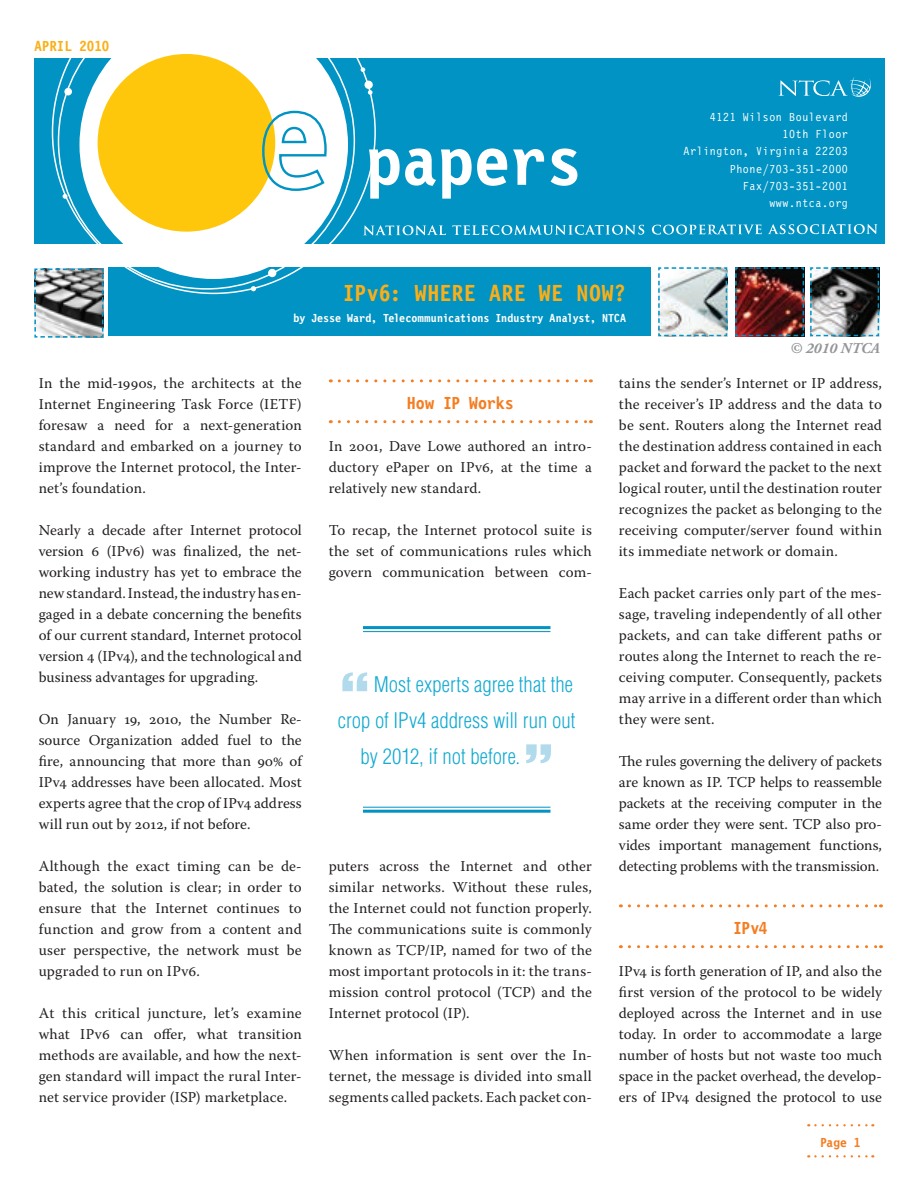
<style>
.page{position:relative;width:918px;height:1188px;background:#fff}
.page>*{position:absolute;margin:0;border:0;box-sizing:border-box;transform-origin:0 0}
.t1{font:700 72px "Letter Gothic 12 Pitch BT";color:#fff}
.t2{font:700 24px "Letter Gothic 12 Pitch BT";letter-spacing:.015em;color:#faaf18}
.t3{font:300 condensed 21px "Helvetica";color:#14aad1}
.t4{font:700 18px "Letter Gothic 12 Pitch BT";letter-spacing:-.01em;color:#f47d21}
.t5{font:15px/21px "Warnock Pro";letter-spacing:.01em;color:#231f20;text-align:justify}
.t6{font:italic 700 15px "Adobe Garamond Pro";color:#939598}
.t7{font:700 15px "Letter Gothic 12 Pitch BT";color:#faaf18}
.t8{font:700 13.5px "Letter Gothic 12 Pitch BT";color:#f47d21}
.t9{font:12px/17.2px "Letter Gothic 12 Pitch BT";letter-spacing:.05em;color:#fff;text-align:right}
.t10{font:700 12px "Letter Gothic 12 Pitch BT";letter-spacing:-.005em;color:#fff}
.s1{font-family:"Warnock Pro";font-weight:400;font-stretch:normal;font-size:15px;color:#0093c3}
</style>
<div class="page">
<svg style="left:815px;top:1124px;width:58px;height:2px"></svg>
<svg style="left:815px;top:1155px;width:58px;height:2px"></svg>
<div style="left:109px;top:267px;width:542px;height:69px;background:#0093c3"></div>
<div style="left:34px;top:58px;width:851px;height:186px;background:#0093c3"></div>
<svg style="left:34px;top:268px;width:70px;height:70px;background:#8e9698"></svg>
<svg style="left:658px;top:267px;width:70px;height:70px"></svg>
<svg style="left:778px;top:77px;width:93px;height:20px"></svg>
<svg style="left:376px;top:225px;width:70px;height:10px"></svg>
<svg style="left:452px;top:225px;width:192px;height:10px"></svg>
<svg style="left:652px;top:224px;width:110px;height:11px"></svg>
<svg style="left:768px;top:224px;width:110px;height:10px"></svg>
<img style="left:735px;top:267px;width:145px;height:70px">
<svg style="left:52px;top:58px;width:324px;height:236px"></svg>
<svg style="left:58px;top:54px;width:297px;height:236px"></svg>
<div style="left:268px;top:269px;width:8px;height:8px;background:#fff;border-radius:50%"></div>
<svg style="left:63px;top:194px;width:4px;height:5px"></svg>
<div style="left:64px;top:88px;width:8px;height:7px;background:#fff;border-radius:50%"></div>
<svg style="left:361px;top:67px;width:4px;height:5px"></svg>
<div style="left:364px;top:81px;width:9px;height:8px;background:#fff;border-radius:50%"></div>
<svg style="left:251px;top:286px;width:5px;height:5px"></svg>
<svg style="left:368px;top:90px;width:5px;height:5px"></svg>
<svg style="left:261px;top:110px;width:67px;height:82px;background:#d4e5d4"></svg>
<svg style="left:339px;top:379px;width:252px;height:3px"></svg>
<svg style="left:339px;top:420px;width:252px;height:3px"></svg>
<svg style="left:629px;top:904px;width:252px;height:3px"></svg>
<svg style="left:629px;top:945px;width:252px;height:3px"></svg>
<hr style="left:363px;top:626px;width:187px;height:3px;background:#0093c3">
<hr style="left:363px;top:631px;width:187px;height:1px;background:#0093c3">
<hr style="left:363px;top:807px;width:187px;height:1px;background:#0093c3">
<hr style="left:363px;top:810px;width:187px;height:3px;background:#0093c3">
<p class="t7" style="left:34px;top:37px;width:76px">april 2010</p>
<h1 class="t1" style="left:366px;top:121px;width:217px">papers</h1>
<h2 class="t2" style="left:343px;top:280px;width:285px">IPv6: Where Are We Now?</h2>
<p class="t10" style="left:293px;top:311px;width:334px">by Jesse Ward, Telecommunications Industry Analyst, NTCA</p>
<p class="t9" style="left:684px;top:109px;width:166px">4121 Wilson Boulevard<br>10th Floor<br>Arlington, Virginia 22203<br>Phone/703-351-2000<br>Fax/703-351-2001 www.ntca.org</p>
<p class="t6" style="left:790px;top:340px;width:91px">© 2010 NTCA</p>
<p class="t5" style="left:39px;top:372px;width:265px">In the mid-1990s, the architects at the Internet Engineering Task Force (IETF) foresaw a need for a next-generation standard and embarked on a journey to improve the Internet protocol, the Inter&shy;net’s foundation.</p>
<p class="t5" style="left:39px;top:519px;width:265px">Nearly a decade after Internet protocol version 6 (IPv6) was finalized, the net&shy;working industry has yet to embrace the new standard. Instead, the industry has en&shy;gaged in a debate concerning the benefits of our current standard, Internet protocol version 4 (IPv4), and the technological and business advantages for upgrading.</p>
<p class="t5" style="left:39px;top:708px;width:265px">On January 19, 2010, the Number Re&shy;source Organization added fuel to the fire, announcing that more than 90% of IPv4 addresses have been allocated. Most experts agree that the crop of IPv4 address will run out by 2012, if not before.</p>
<p class="t5" style="left:39px;top:855px;width:265px">Although the exact timing can be de&shy;bated, the solution is clear; in order to ensure that the Internet continues to function and grow from a content and user perspective, the network must be upgraded to run on IPv6.</p>
<p class="t5" style="left:39px;top:1002px;width:265px">At this critical juncture, let’s examine what IPv6 can offer, what transition methods are available, and how the next&shy;gen standard will impact the rural Inter&shy;net service provider (ISP) marketplace.</p>
<p class="t4" style="left:407px;top:393px;width:108px">How IP Works</p>
<p class="t5" style="left:329px;top:436px;width:265px">In 2001, Dave Lowe authored an intro&shy;ductory ePaper on IPv6, at the time a relatively new standard.</p>
<p class="t5" style="left:329px;top:520px;width:265px">To recap, the Internet protocol suite is the set of communications rules which govern communication between com-</p>
<h3 class="t3" style="left:374px;top:672px;width:201px">Most experts agree that the</h3>
<h3 class="t3" style="left:338px;top:708px;width:239px">crop of IPv4 address will run out</h3>
<h3 class="t3" style="left:361px;top:744px;width:160px">by 2012, if not before<span class="s1">.</span></h3>
<p class="t5" style="left:329px;top:856px;width:265px">puters across the Internet and other similar networks. Without these rules, the Internet could not function properly.<br>The communications suite is commonly known as TCP/IP, named for two of the most important protocols in it: the trans&shy;mission control protocol (TCP) and the Internet protocol (IP).</p>
<p class="t5" style="left:329px;top:1045px;width:265px">When information is sent over the In&shy;ternet, the message is divided into small segments called packets. Each packet con-</p>
<p class="t5" style="left:619px;top:372px;width:265px">tains the sender’s Internet or IP address, the receiver’s IP address and the data to be sent. Routers along the Internet read the destination address contained in each packet and forward the packet to the next logical router, until the destination router recognizes the packet as belonging to the receiving computer/server found within its immediate network or domain.</p>
<p class="t5" style="left:619px;top:582px;width:265px">Each packet carries only part of the mes&shy;sage, traveling independently of all other packets, and can take different paths or routes along the Internet to reach the re&shy;ceiving computer. Consequently, packets may arrive in a different order than which they were sent.</p>
<p class="t5" style="left:619px;top:750px;width:265px">The rules governing the delivery of packets are known as IP. TCP helps to reassemble packets at the receiving computer in the same order they were sent. TCP also pro&shy;vides important management functions, detecting problems with the transmission.</p>
<p class="t4" style="left:733px;top:918px;width:36px">IPv4</p>
<p class="t5" style="left:619px;top:961px;width:265px">IPv4 is forth generation of IP, and also the first version of the protocol to be widely deployed across the Internet and in use today. In order to accommodate a large number of hosts but not waste too much space in the packet overhead, the develop&shy;ers of IPv4 designed the protocol to use</p>
<p class="t8" style="left:820px;top:1135px;width:28px">Page</p>
</div>
